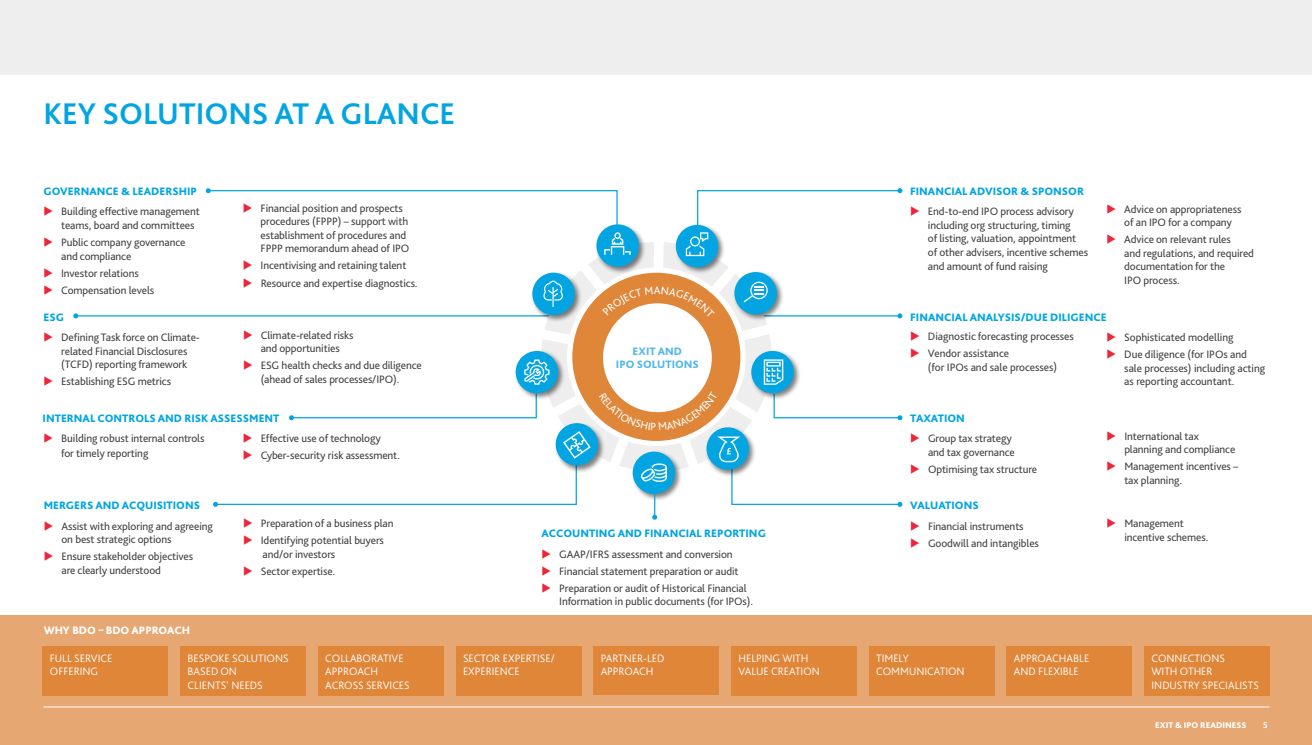
<style>
.page{position:relative;width:1312px;height:745px;background:#fff}
.page>*{position:absolute;margin:0;border:0;box-sizing:border-box;transform-origin:0 0}
.t1{font:700 31.25px "Bliss Pro";color:#02a5e2}
.t2{font:11.25px/13.5px "Bliss Pro";letter-spacing:-.01em;color:#424241}
.t3{font:300 11.25px/13.5px "Bliss Pro";color:#fff}
.t4{font:800 11.25px "Bliss Pro";color:#02a5e2}
.t5{font:800 11.25px/13.8px "Bliss Pro";color:#54b8e8;text-align:center}
.t6{font:800 11.25px "Bliss Pro";color:#fff}
.t7{font:800 8.75px "Bliss Pro";color:#fff}
.t8{font:700 8.75px "Bliss Pro";color:#fff}
</style>
<div class="page">
<div style="left:0;top:0;width:1311px;height:74px;background:#efeeef"></div>
<div style="left:0;top:615px;width:1311px;height:129px;background:#e7a772"></div>
<hr style="left:43px;top:706px;width:1226px;height:1px;background:#fff">
<svg style="left:289px;top:401px;width:248px;height:19px"></svg>
<svg style="left:773px;top:401px;width:129px;height:19px"></svg>
<svg style="left:542px;top:242px;width:229px;height:227px"></svg>
<div style="left:595px;top:222px;width:51px;height:52px;background:#000;opacity:.5"></div>
<div style="left:596px;top:224px;width:42px;height:42px;background:#02a5e2;border-radius:50%"></div>
<div style="left:530px;top:271px;width:52px;height:51px;background:#000;opacity:.5"></div>
<div style="left:532px;top:272px;width:42px;height:43px;background:#02a5e2;border-radius:50%"></div>
<div style="left:732px;top:270px;width:52px;height:52px;background:#000;opacity:.5"></div>
<div style="left:734px;top:272px;width:42px;height:42px;background:#02a5e2;border-radius:50%"></div>
<svg style="left:743px;top:279px;width:159px;height:39px"></svg>
<div style="left:749px;top:349px;width:52px;height:52px;background:#000;opacity:.5"></div>
<div style="left:751px;top:350px;width:42px;height:43px;background:#02a5e2;border-radius:50%"></div>
<svg style="left:763px;top:359px;width:20px;height:25px"></svg>
<div style="left:705px;top:425px;width:51px;height:52px;background:#000;opacity:.5"></div>
<div style="left:706px;top:427px;width:42px;height:42px;background:#02a5e2;border-radius:50%"></div>
<svg style="left:717px;top:436px;width:185px;height:70px"></svg>
<div style="left:631px;top:449px;width:51px;height:52px;background:#000;opacity:.5"></div>
<div style="left:632px;top:451px;width:43px;height:42px;background:#02a5e2;border-radius:50%"></div>
<svg style="left:640px;top:463px;width:27px;height:18px"></svg>
<div style="left:674px;top:223px;width:51px;height:52px;background:#000;opacity:.5"></div>
<div style="left:675px;top:225px;width:43px;height:42px;background:#02a5e2;border-radius:50%"></div>
<svg style="left:685px;top:188px;width:217px;height:68px"></svg>
<div style="left:514px;top:349px;width:51px;height:52px;background:#000;opacity:.5"></div>
<div style="left:515px;top:351px;width:43px;height:42px;background:#02a5e2;border-radius:50%"></div>
<svg style="left:524px;top:359px;width:25px;height:25px"></svg>
<div style="left:554px;top:421px;width:51px;height:52px;background:#000;opacity:.5"></div>
<div style="left:555px;top:423px;width:43px;height:42px;background:#02a5e2;border-radius:50%"></div>
<div style="left:603px;top:303px;width:108px;height:109px;background:#fff;border-radius:50%"></div>
<div style="left:43px;top:645px;width:125px;height:50px;background:#df8639"></div>
<div style="left:318px;top:645px;width:125px;height:50px;background:#df8639"></div>
<div style="left:731px;top:645px;width:125px;height:50px;background:#df8639"></div>
<div style="left:180px;top:645px;width:126px;height:50px;background:#df8639"></div>
<div style="left:593px;top:645px;width:125px;height:49px;background:#df8639"></div>
<div style="left:456px;top:645px;width:125px;height:50px;background:#df8639"></div>
<div style="left:868px;top:645px;width:126px;height:50px;background:#df8639"></div>
<div style="left:1006px;top:645px;width:125px;height:50px;background:#df8639"></div>
<div style="left:1144px;top:645px;width:125px;height:50px;background:#df8639"></div>
<svg style="left:652px;top:493px;width:5px;height:26px"></svg>
<svg style="left:206px;top:188px;width:424px;height:66px"></svg>
<svg style="left:73px;top:277px;width:490px;height:41px"></svg>
<svg style="left:213px;top:431px;width:377px;height:75px"></svg>
<svg style="left:602px;top:286px;width:112px;height:31px"></svg>
<svg style="left:598px;top:391px;width:119px;height:39px"></svg>
<h1 class="t1" style="left:43px;top:94px;width:413px">KEY SOLUTIONS AT A GLANCE</h1>
<p class="t4" style="left:43px;top:184px;width:155px">GOVERNANCE &amp; LEADERSHIP</p>
<p class="t2" style="left:61px;top:204px;width:140px">Building effective management teams, board and committees</p>
<p class="t2" style="left:61px;top:235px;width:126px">Public company governance and compliance</p>
<p class="t2" style="left:61px;top:264px;width:94px;line-height:17px">Investor relations<br>Compensation levels</p>
<p class="t4" style="left:44px;top:310px;width:22px">ESG</p>
<p class="t2" style="left:61px;top:330px;width:140px">Defining Task force on Climate&shy;related Financial Disclosures (TCFD) reporting framework</p>
<p class="t2" style="left:61px;top:374px;width:111px">Establishing ESG metrics</p>
<p class="t2" style="left:260px;top:201px;width:150px">Financial position and prospects procedures (FPPP) – support with establishment of procedures and<br>FPPP memorandum ahead of IPO</p>
<p class="t2" style="left:260px;top:257px;width:158px;line-height:17px">Incentivising and retaining talent<br>Resource and expertise diagnostics.</p>
<p class="t2" style="left:261px;top:327px;width:94px">Climate-related risks and opportunities</p>
<p class="t2" style="left:261px;top:358px;width:162px">ESG health checks and due diligence (ahead of sales processes/IPO).</p>
<p class="t4" style="left:43px;top:411px;width:238px">INTERNAL CONTROLS AND RISK ASSESSMENT</p>
<p class="t2" style="left:61px;top:430px;width:145px;line-height:15px">Building robust internal controls for timely reporting</p>
<p class="t2" style="left:260px;top:429px;width:141px;line-height:17px">Effective use of technology<br>Cyber-security risk assessment.</p>
<p class="t4" style="left:44px;top:498px;width:158px">MERGERS AND ACQUISITIONS</p>
<p class="t2" style="left:61px;top:519px;width:153px">Assist with exploring and agreeing on best strategic options</p>
<p class="t2" style="left:61px;top:549px;width:133px">Ensure stakeholder objectives are clearly understood</p>
<p class="t2" style="left:261px;top:514px;width:134px;line-height:17px">Preparation of a business plan<br>Identifying potential buyers</p>
<p class="t2" style="left:261px;top:545px;width:76px;line-height:17px">and/or investors<br>Sector expertise.</p>
<p class="t5" style="left:615px;top:343px;width:84px">EXIT AND<br>IPO SOLUTIONS</p>
<p class="t4" style="left:541px;top:526px;width:226px">ACCOUNTING AND FINANCIAL REPORTING</p>
<p class="t2" style="left:559px;top:544px;width:189px;line-height:17px">GAAP/IFRS assessment and conversion<br>Financial statement preparation or audit<br>Preparation or audit of Historical Financial</p>
<p class="t2" style="left:559px;top:594px;width:195px">Information in public documents (for IPOs).</p>
<p class="t4" style="left:910px;top:184px;width:175px">FINANCIAL ADVISOR &amp; SPONSOR</p>
<p class="t2" style="left:927px;top:204px;width:162px">End-to-end IPO process advisory including org structuring, timing<br>of listing, valuation, appointment of other advisers, incentive schemes and amount of fund raising</p>
<p class="t2" style="left:1123px;top:202px;width:119px">Advice on appropriateness of an IPO for a company</p>
<p class="t2" style="left:1123px;top:232px;width:131px">Advice on relevant rules<br>and regulations, and required documentation for the<br>IPO process.</p>
<p class="t4" style="left:910px;top:310px;width:198px">FINANCIAL ANALYSIS/DUE DILIGENCE</p>
<p class="t2" style="left:927px;top:327px;width:147px;line-height:17px">Diagnostic forecasting processes<br>Vendor assistance</p>
<p class="t2" style="left:927px;top:360px;width:131px">(for IPOs and sale processes)</p>
<p class="t4" style="left:910px;top:411px;width:56px">TAXATION</p>
<p class="t2" style="left:927px;top:431px;width:88px">Group tax strategy and tax governance</p>
<p class="t2" style="left:927px;top:462px;width:111px">Optimising tax structure</p>
<p class="t2" style="left:1123px;top:328px;width:124px;line-height:17px">Sophisticated modelling<br>Due diligence (for IPOs and</p>
<p class="t2" style="left:1123px;top:361px;width:142px">sale processes) including acting as reporting accountant.</p>
<p class="t2" style="left:1124px;top:429px;width:112px">International tax planning and compliance</p>
<p class="t2" style="left:1124px;top:459px;width:115px">Management incentives – tax planning.</p>
<p class="t4" style="left:910px;top:498px;width:70px">VALUATIONS</p>
<p class="t2" style="left:927px;top:517px;width:112px;line-height:17px">Financial instruments<br>Goodwill and intangibles</p>
<p class="t2" style="left:1124px;top:516px;width:85px">Management incentive schemes.</p>
<p class="t6" style="left:44px;top:622px;width:148px">WHY BDO – BDO APPROACH</p>
<p class="t3" style="left:50px;top:650px;width:64px">FULL SERVICE<br>OFFERING</p>
<p class="t3" style="left:325px;top:650px;width:86px">COLLABORATIVE<br>APPROACH<br>ACROSS SERVICES</p>
<p class="t3" style="left:738px;top:650px;width:83px">HELPING WITH<br>VALUE CREATION</p>
<p class="t3" style="left:463px;top:650px;width:93px">SECTOR EXPERTISE/<br>EXPERIENCE</p>
<p class="t3" style="left:875px;top:650px;width:90px">TIMELY<br>COMMUNICATION</p>
<p class="t3" style="left:1013px;top:650px;width:77px">APPROACHABLE<br>AND FLEXIBLE</p>
<p class="t3" style="left:1151px;top:650px;width:109px">CONNECTIONS<br>WITH OTHER<br>INDUSTRY SPECIALISTS</p>
<p class="t3" style="left:187px;top:650px;width:102px">BESPOKE SOLUTIONS<br>BASED ON<br>CLIENTS’ NEEDS</p>
<p class="t3" style="left:600px;top:650px;width:65px">PARTNER-LED<br>APPROACH</p>
<p class="t7" style="left:1154px;top:718px;width:93px">EXIT &amp; IPO READINESS</p>
<p class="t8" style="left:1262px;top:718px;width:6px">5</p>
</div>
